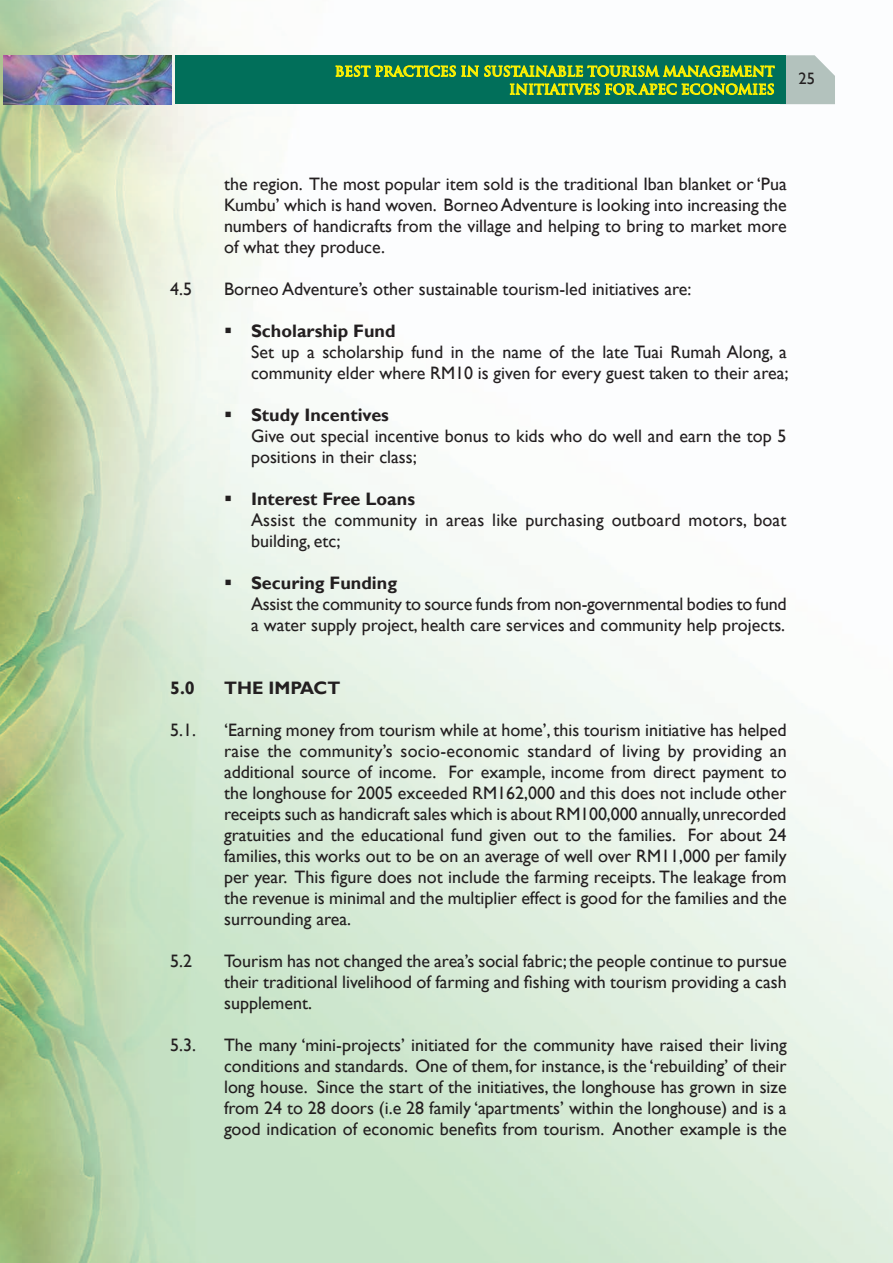
<style>
.page{position:relative;width:893px;height:1263px;background:#fff}
.page>*{position:absolute;margin:0;border:0;box-sizing:border-box;transform-origin:0 0}
.t1{font:18px/21px "Gill Sans";color:#231f20;text-align:justify}
.t2{font:700 18px "Gill Sans";color:#231f20}
.t3{font:16.5px "Gill Sans";color:#231f20}
.t4{font:700 13.5px/18px "Trajan";color:#fff101;text-align:right}
.s1{font-weight:700}
</style>
<div class="page">
<img style="left:0;top:0;width:893px;height:1263px">
<img style="left:4px;top:55px;width:167px;height:49px">
<div style="left:175px;top:55px;width:611px;height:49px;background:#016f5a"></div>
<svg style="left:335px;top:32px;width:500px;height:72px"></svg>
<p class="t4" style="left:335px;top:62px;width:441px">BEST PRACTICES IN SUSTAINABLE TOURISM MANAGEMENT<br>INITIATIVES FOR APEC ECONOMIES</p>
<p class="t3" style="left:798px;top:69px;width:18px">25</p>
<p class="t1" style="left:224px;top:174px;width:564px">the region. The most popular item sold is the traditional Iban blanket or ‘Pua Kumbu’ which is hand woven. Borneo Adventure is looking into increasing the numbers of handicrafts from the village and helping to bring to market more of what they produce.</p>
<p class="t1" style="left:170px;top:279px;width:23px">4.5</p>
<p class="t1" style="left:224px;top:279px;width:469px">Borneo Adventure’s other sustainable tourism-led initiatives are:</p>
<p class="t1" style="left:251px;top:321px;width:539px;text-align:left;text-indent:-27px">▪ <span class="s1">Scholarship Fund<br></span>Set up a scholarship fund in the name of the late Tuai Rumah Along, a community elder where RM10 is given for every guest taken to their area;</p>
<p class="t1" style="left:251px;top:405px;width:537px;text-align:left;text-indent:-27px">▪ <span class="s1">Study Incentives<br></span>Give out special incentive bonus to kids who do well and earn the top 5 positions in their class;</p>
<p class="t1" style="left:251px;top:489px;width:537px;text-align:left;text-indent:-27px">▪ <span class="s1">Interest Free Loans<br></span>Assist the community in areas like purchasing outboard motors, boat building, etc;</p>
<p class="t1" style="left:251px;top:573px;width:537px;text-align:left;text-indent:-27px">▪ <span class="s1">Securing Funding<br></span>Assist the community to source funds from non-governmental bodies to fund a water supply project, health care services and community help projects.</p>
<p class="t2" style="left:170px;top:677px;width:26px">5.0</p>
<p class="t2" style="left:224px;top:677px;width:118px">THE IMPACT</p>
<p class="t1" style="left:170px;top:720px;width:27px">5.1.</p>
<p class="t1" style="left:224px;top:720px;width:564px">‘Earning money from tourism while at home’, this tourism initiative has helped raise the community’s socio-economic standard of living by providing an additional source of income. For example, income from direct payment to the longhouse for 2005 exceeded RM162,000 and this does not include other receipts such as handicraft sales which is about RM100,000 annually, unrecorded gratuities and the educational fund given out to the families. For about 24 families, this works out to be on an average of well over RM11,000 per family per year. This figure does not include the farming receipts. The leakage from the revenue is minimal and the multiplier effect is good for the families and the surrounding area.</p>
<p class="t1" style="left:170px;top:951px;width:23px">5.2</p>
<p class="t1" style="left:224px;top:951px;width:564px">Tourism has not changed the area’s social fabric; the people continue to pursue their traditional livelihood of farming and fishing with tourism providing a cash supplement.</p>
<p class="t1" style="left:170px;top:1035px;width:27px">5.3.</p>
<p class="t1" style="left:224px;top:1035px;width:564px">The many ‘mini-projects’ initiated for the community have raised their living conditions and standards. One of them, for instance, is the ‘rebuilding’ of their long house. Since the start of the initiatives, the longhouse has grown in size from 24 to 28 doors (i.e 28 family ‘apartments’ within the longhouse) and is a good indication of economic benefits from tourism. Another example is the</p>
</div>
